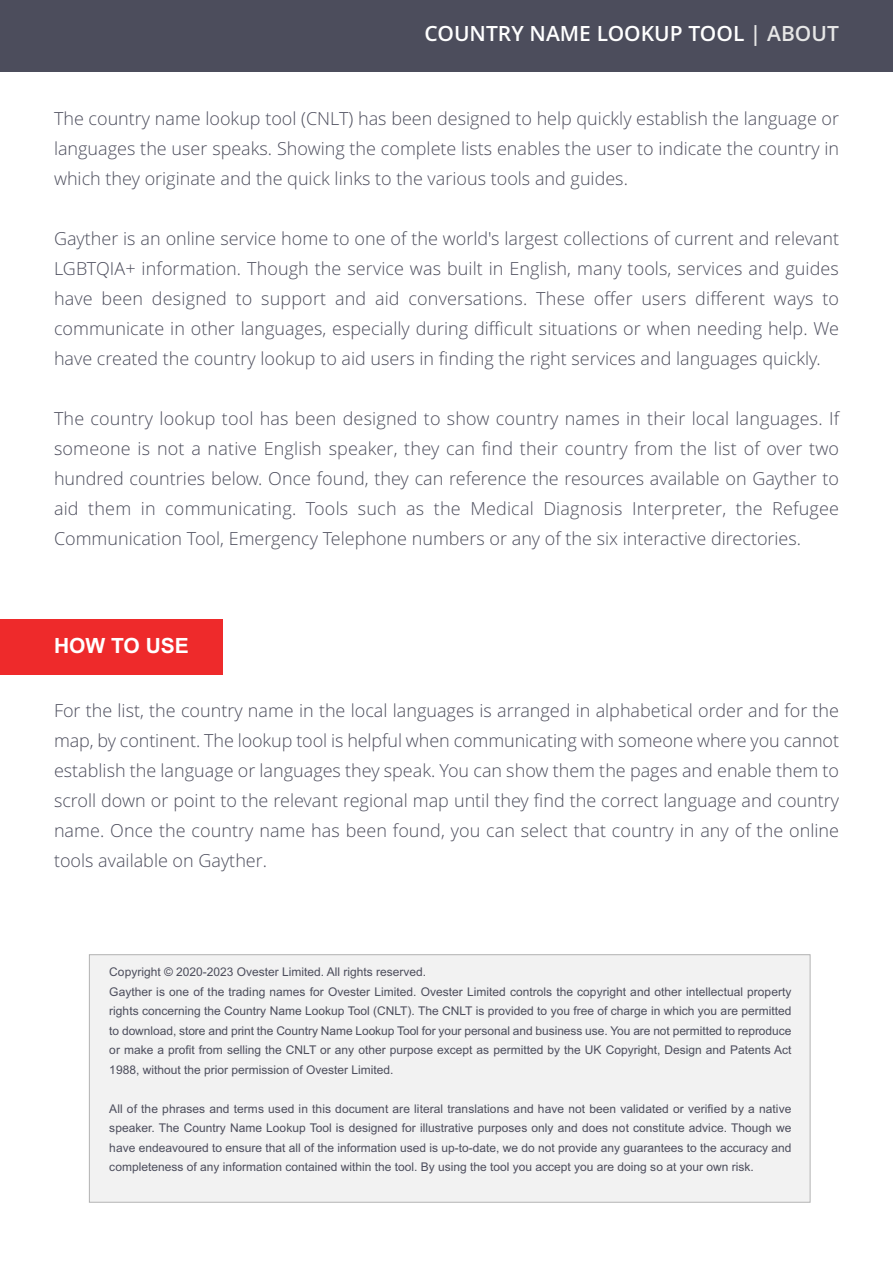
<style>
.page{position:relative;width:893px;height:1263px;background:#fff}
.page>*{position:absolute;margin:0;border:0;box-sizing:border-box;transform-origin:0 0}
.t1{font:600 21px "Open Sans";color:#fff}
.t2{font:700 21px "Arial";color:#fff}
.t3{font:300 18px/30px "Open Sans";color:#4c4d5c;text-align:justify}
.t4{font:12px/19.5px "Arial";color:#4c4d5c}
.s1{color:#e6e6e6}
</style>
<div class="page">
<div style="left:89px;top:955px;width:721px;height:247px;background:#f2f2f2"></div>
<div style="left:89px;top:955px;width:721px;height:247px;border:1px solid #b3b3b3"></div>
<div style="left:0;top:619px;width:222px;height:56px;background:#ee2a2b"></div>
<div style="left:0;top:0;width:893px;height:71px;background:#4c4d5c"></div>
<p class="t1" style="left:425px;top:21px;width:416px">COUNTRY NAME LOOKUP TOOL <span class="s1">| ABOUT</span></p>
<p class="t3" style="left:54px;top:105px;width:787px">The country name lookup tool (CNLT) has been designed to help quickly establish the language or languages the user speaks. Showing the complete lists enables the user to indicate the country in which they originate and the quick links to the various tools and guides.</p>
<p class="t3" style="left:54px;top:225px;width:787px">Gayther is an online service home to one of the world's largest collections of current and relevant LGBTQIA+ information. Though the service was built in English, many tools, services and guides have been designed to support and aid conversations. These offer users different ways to communicate in other languages, especially during difficult situations or when needing help. We have created the country lookup to aid users in finding the right services and languages quickly.</p>
<p class="t3" style="left:54px;top:405px;width:787px">The country lookup tool has been designed to show country names in their local languages. If someone is not a native English speaker, they can find their country from the list of over two hundred countries below. Once found, they can reference the resources available on Gayther to aid them in communicating. Tools such as the Medical Diagnosis Interpreter, the Refugee Communication Tool, Emergency Telephone numbers or any of the six interactive directories.</p>
<p class="t2" style="left:54px;top:633px;width:136px">HOW TO USE</p>
<p class="t3" style="left:54px;top:697px;width:787px">For the list, the country name in the local languages is arranged in alphabetical order and for the map, by continent. The lookup tool is helpful when communicating with someone where you cannot establish the language or languages they speak. You can show them the pages and enable them to scroll down or point to the relevant regional map until they find the correct language and country name. Once the country name has been found, you can select that country in any of the online tools available on Gayther.</p>
<p class="t4" style="left:109px;top:963px;width:684px">Copyright © 2020-2023 Ovester Limited. All rights reserved.<br>Gayther is one of the trading names for Ovester Limited. Ovester Limited controls the copyright and other intellectual property rights concerning the Country Name Lookup Tool (CNLT). The CNLT is provided to you free of charge in which you are permitted to download, store and print the Country Name Lookup Tool for your personal and business use. You are not permitted to reproduce or make a profit from selling the CNLT or any other purpose except as permitted by the UK Copyright, Design and Patents Act 1988, without the prior permission of Ovester Limited.</p>
<p class="t4" style="left:109px;top:1100px;width:684px;text-align:justify">All of the phrases and terms used in this document are literal translations and have not been validated or verified by a native speaker. The Country Name Lookup Tool is designed for illustrative purposes only and does not constitute advice. Though we have endeavoured to ensure that all of the information used is up-to-date, we do not provide any guarantees to the accuracy and completeness of any information contained within the tool. By using the tool you accept you are doing so at your own risk.</p>
</div>
